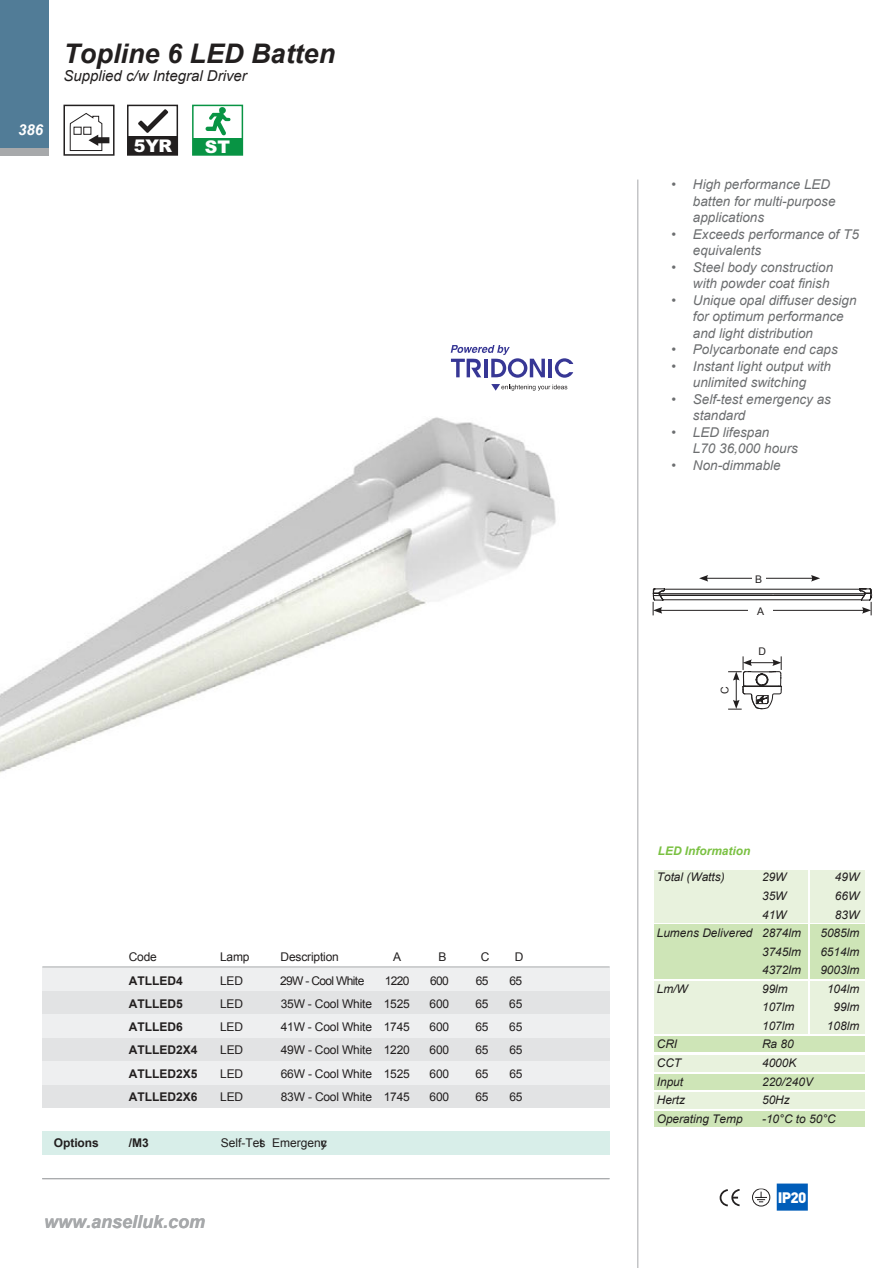
<style>
.page{position:relative;width:892px;height:1268px;background:#fff}
.page>*{position:absolute;margin:0;border:0;box-sizing:border-box;transform-origin:0 0}
.t1{font:italic 700 27px "Arial";color:#221f1f}
.t2{font:italic 700 18px "Arial";color:#a7a9ab}
.t3{font:900 17.4px "Arial";color:#fff}
.t4{font:italic 15px "Arial";color:#221f1f}
.t5{font:900 15px "DIN";color:#fff}
.t6{font:italic 700 15px "Arial";color:#fff}
.t7{font:italic 13.5px/16.5px "Arial";color:#6c6e70}
.t8{font:12px "Arial";letter-spacing:-.015em;color:#221f1f}
.t9{font:700 12px "Arial";color:#221f1f}
.t10{font:12px "Arial";letter-spacing:-.055em;color:#221f1f}
.t11{font:italic 11.85px "Arial";color:#221f1f}
.t12{font:italic 700 11.85px "Arial";color:#7ac142}
.t13{font:10.5px "Arial";color:#221f1f}
</style>
<div class="page">
<hr style="left:42px;top:1178px;width:567px;height:1px;background:#a7a9ab">
<hr style="left:637px;top:180px;width:1px;height:1088px;background:#a7a9ab">
<div style="left:42px;top:1084px;width:568px;height:23px;background:#e2e3e4"></div>
<div style="left:42px;top:1037px;width:568px;height:24px;background:#e2e3e4"></div>
<div style="left:42px;top:990px;width:568px;height:24px;background:#e2e3e4"></div>
<div style="left:42px;top:1061px;width:568px;height:23px;background:#eeeff0"></div>
<div style="left:42px;top:1014px;width:568px;height:23px;background:#eeeff0"></div>
<div style="left:42px;top:967px;width:568px;height:23px;background:#eeeff0"></div>
<hr style="left:42px;top:966px;width:567px;height:1px;background:#a7a9ab">
<div style="left:42px;top:1131px;width:568px;height:24px;background:#d8eee9"></div>
<div style="left:655px;top:1110px;width:210px;height:16px;background:#cee5b7"></div>
<div style="left:655px;top:1092px;width:210px;height:16px;background:#e8f2dd"></div>
<div style="left:655px;top:1074px;width:210px;height:16px;background:#cee5b7"></div>
<div style="left:655px;top:924px;width:210px;height:54px;background:#cee5b7"></div>
<div style="left:655px;top:1055px;width:210px;height:16px;background:#e8f2dd"></div>
<div style="left:655px;top:870px;width:210px;height:53px;background:#e8f2dd"></div>
<div style="left:655px;top:980px;width:210px;height:53px;background:#e8f2dd"></div>
<div style="left:655px;top:1036px;width:210px;height:16px;background:#cee5b7"></div>
<hr style="left:808px;top:864px;width:2px;height:170px;background:#fff">
<svg style="left:70px;top:113px;width:39px;height:38px"></svg>
<div style="left:63px;top:105px;width:51px;height:51px;border:2px solid #221f1f"></div>
<hr style="left:705px;top:578px;width:108px;height:1px;background:#221f1f">
<svg style="left:699px;top:575px;width:9px;height:6px"></svg>
<svg style="left:811px;top:575px;width:9px;height:6px"></svg>
<div style="left:751px;top:573px;width:14px;height:12px;background:#fff"></div>
<svg style="left:653px;top:588px;width:218px;height:122px"></svg>
<img style="left:0;top:363px;width:574px;height:410px">
<div style="left:128px;top:137px;width:49px;height:18px;background:#221f1f"></div>
<svg style="left:138px;top:109px;width:30px;height:24px"></svg>
<div style="left:127px;top:105px;width:51px;height:51px;border:2px solid #221f1f"></div>
<svg style="left:719px;top:1189px;width:20px;height:18px"></svg>
<svg style="left:752px;top:1188px;width:18px;height:19px"></svg>
<div style="left:776px;top:1183px;width:31px;height:27px;background:#005db9"></div>
<hr style="left:548px;top:359px;width:4px;height:18px;background:#373795">
<svg style="left:555px;top:358px;width:18px;height:20px"></svg>
<svg style="left:491px;top:384px;width:76px;height:7px"></svg>
<svg style="left:450px;top:345px;width:95px;height:33px"></svg>
<div style="left:193px;top:138px;width:49px;height:17px;background:#089444"></div>
<svg style="left:205px;top:108px;width:25px;height:28px"></svg>
<div style="left:192px;top:105px;width:51px;height:51px;border:2px solid #089444"></div>
<div style="left:0;top:148px;width:49px;height:8px;background:#a7a9ab"></div>
<div style="left:0;top:0;width:49px;height:148px;background:#517c97"></div>
<p class="t6" style="left:18px;top:124px;width:27px">386</p>
<h1 class="t1" style="left:63px;top:44px;width:273px">Topline 6 LED Batten</h1>
<p class="t4" style="left:63px;top:71px;width:185px">Supplied c/w Integral Driver</p>
<p class="t3" style="left:134px;top:136px;width:40px">5YR</p>
<p class="t3" style="left:205px;top:137px;width:27px">ST</p>
<p class="t8" style="left:129px;top:952px;width:30px">Code</p>
<p class="t8" style="left:220px;top:952px;width:31px">Lamp</p>
<p class="t8" style="left:280px;top:952px;width:60px">Description</p>
<p class="t8" style="left:393px;top:952px;width:10px">A</p>
<p class="t8" style="left:438px;top:952px;width:10px">B</p>
<p class="t8" style="left:480px;top:952px;width:10px">C</p>
<p class="t8" style="left:515px;top:952px;width:10px">D</p>
<p class="t9" style="left:129px;top:976px;width:55px">ATLLED4</p>
<p class="t8" style="left:220px;top:975px;width:24px">LED</p>
<p class="t10" style="left:280px;top:975px;width:86px">29W - Cool White</p>
<p class="t8" style="left:385px;top:975px;width:26px">1220</p>
<p class="t8" style="left:430px;top:975px;width:20px">600</p>
<p class="t8" style="left:476px;top:975px;width:14px">65</p>
<p class="t8" style="left:509px;top:975px;width:14px">65</p>
<p class="t9" style="left:129px;top:999px;width:55px">ATLLED5</p>
<p class="t8" style="left:220px;top:999px;width:24px">LED</p>
<p class="t8" style="left:281px;top:999px;width:131px">35W - Cool White 1525</p>
<p class="t8" style="left:429px;top:999px;width:21px">600</p>
<p class="t8" style="left:475px;top:999px;width:15px">65</p>
<p class="t8" style="left:509px;top:999px;width:15px">65</p>
<p class="t9" style="left:129px;top:1022px;width:55px">ATLLED6</p>
<p class="t8" style="left:220px;top:1022px;width:24px">LED</p>
<p class="t8" style="left:281px;top:1022px;width:131px">41W - Cool White 1745</p>
<p class="t8" style="left:429px;top:1022px;width:21px">600</p>
<p class="t8" style="left:475px;top:1022px;width:15px">65</p>
<p class="t8" style="left:509px;top:1022px;width:15px">65</p>
<p class="t9" style="left:129px;top:1045px;width:70px">ATLLED2X4</p>
<p class="t8" style="left:220px;top:1045px;width:24px">LED</p>
<p class="t8" style="left:281px;top:1045px;width:131px">49W - Cool White 1220</p>
<p class="t8" style="left:429px;top:1045px;width:21px">600</p>
<p class="t8" style="left:475px;top:1045px;width:15px">65</p>
<p class="t8" style="left:509px;top:1045px;width:15px">65</p>
<p class="t9" style="left:129px;top:1069px;width:70px">ATLLED2X5</p>
<p class="t8" style="left:220px;top:1068px;width:24px">LED</p>
<p class="t8" style="left:281px;top:1068px;width:131px">66W - Cool White 1525</p>
<p class="t8" style="left:429px;top:1068px;width:21px">600</p>
<p class="t8" style="left:475px;top:1068px;width:15px">65</p>
<p class="t8" style="left:509px;top:1068px;width:15px">65</p>
<p class="t9" style="left:129px;top:1092px;width:70px">ATLLED2X6</p>
<p class="t8" style="left:220px;top:1092px;width:24px">LED</p>
<p class="t8" style="left:281px;top:1092px;width:131px">83W - Cool White 1745</p>
<p class="t8" style="left:429px;top:1092px;width:21px">600</p>
<p class="t8" style="left:475px;top:1092px;width:15px">65</p>
<p class="t8" style="left:509px;top:1092px;width:15px">65</p>
<p class="t9" style="left:54px;top:1138px;width:47px">Options</p>
<p class="t9" style="left:129px;top:1138px;width:22px">/M3</p>
<p class="t8" style="left:221px;top:1138px;width:108px">Self-Test Emergency</p>
<h2 class="t2" style="left:44px;top:1214px;width:163px">www.anselluk.com</h2>
<p class="t7" style="left:693px;top:178px;width:144px;text-indent:-21px">• High performance LED batten for multi-purpose applications</p>
<p class="t7" style="left:693px;top:227px;width:167px;text-indent:-21px">• Exceeds performance of T5 equivalents</p>
<p class="t7" style="left:671px;top:260px;width:163px;text-align:right">• Steel body construction with powder coat finish</p>
<p class="t7" style="left:693px;top:293px;width:165px;text-indent:-21px">• Unique opal diffuser design for optimum performance and light distribution</p>
<p class="t7" style="left:671px;top:343px;width:168px">• Polycarbonate end caps</p>
<p class="t7" style="left:671px;top:359px;width:161px;text-align:center">• Instant light output with unlimited switching</p>
<p class="t7" style="left:693px;top:392px;width:140px;text-indent:-21px">• Self-test emergency as standard</p>
<p class="t7" style="left:693px;top:425px;width:107px;text-indent:-21px">• LED lifespan<br>L70 36,000 hours</p>
<p class="t7" style="left:671px;top:458px;width:111px">• Non-dimmable</p>
<p class="t13" style="left:755px;top:575px;width:9px">B</p>
<p class="t13" style="left:757px;top:607px;width:9px">A</p>
<p class="t13" style="left:720px;top:694px;width:9px;rotate:-90deg">C</p>
<p class="t13" style="left:758px;top:647px;width:9px">D</p>
<p class="t12" style="left:657px;top:846px;width:94px">LED Information</p>
<p class="t11" style="left:656px;top:873px;width:69px">Total (Watts)</p>
<p class="t11" style="left:762px;top:873px;width:26px">29W</p>
<p class="t11" style="left:834px;top:873px;width:26px">49W</p>
<p class="t11" style="left:762px;top:891px;width:26px">35W</p>
<p class="t11" style="left:834px;top:891px;width:26px">66W</p>
<p class="t11" style="left:762px;top:910px;width:26px">41W</p>
<p class="t11" style="left:834px;top:910px;width:26px">83W</p>
<p class="t11" style="left:656px;top:928px;width:146px">Lumens Delivered 2874lm</p>
<p class="t11" style="left:820px;top:928px;width:40px">5085lm</p>
<p class="t11" style="left:762px;top:947px;width:40px">3745lm</p>
<p class="t11" style="left:820px;top:947px;width:40px">6514lm</p>
<p class="t11" style="left:762px;top:965px;width:40px">4372lm</p>
<p class="t11" style="left:820px;top:965px;width:40px">9003lm</p>
<p class="t11" style="left:656px;top:984px;width:33px">Lm/W</p>
<p class="t11" style="left:762px;top:984px;width:27px">99lm</p>
<p class="t11" style="left:827px;top:984px;width:34px">104lm</p>
<p class="t11" style="left:762px;top:1002px;width:34px">107lm</p>
<p class="t11" style="left:833px;top:1002px;width:27px">99lm</p>
<p class="t11" style="left:762px;top:1021px;width:34px">107lm</p>
<p class="t11" style="left:827px;top:1021px;width:34px">108lm</p>
<p class="t11" style="left:656px;top:1040px;width:22px">CRI</p>
<p class="t11" style="left:762px;top:1040px;width:33px">Ra 80</p>
<p class="t11" style="left:656px;top:1058px;width:26px">CCT</p>
<p class="t11" style="left:762px;top:1058px;width:36px">4000K</p>
<p class="t11" style="left:656px;top:1077px;width:28px">Input</p>
<p class="t11" style="left:762px;top:1077px;width:52px">220/240V</p>
<p class="t11" style="left:656px;top:1095px;width:30px">Hertz</p>
<p class="t11" style="left:762px;top:1095px;width:29px">50Hz</p>
<p class="t11" style="left:656px;top:1114px;width:87px">Operating Temp</p>
<p class="t11" style="left:762px;top:1114px;width:75px">-10°C to 50°C</p>
<p class="t5" style="left:777px;top:1189px;width:30px">IP20</p>
</div>
